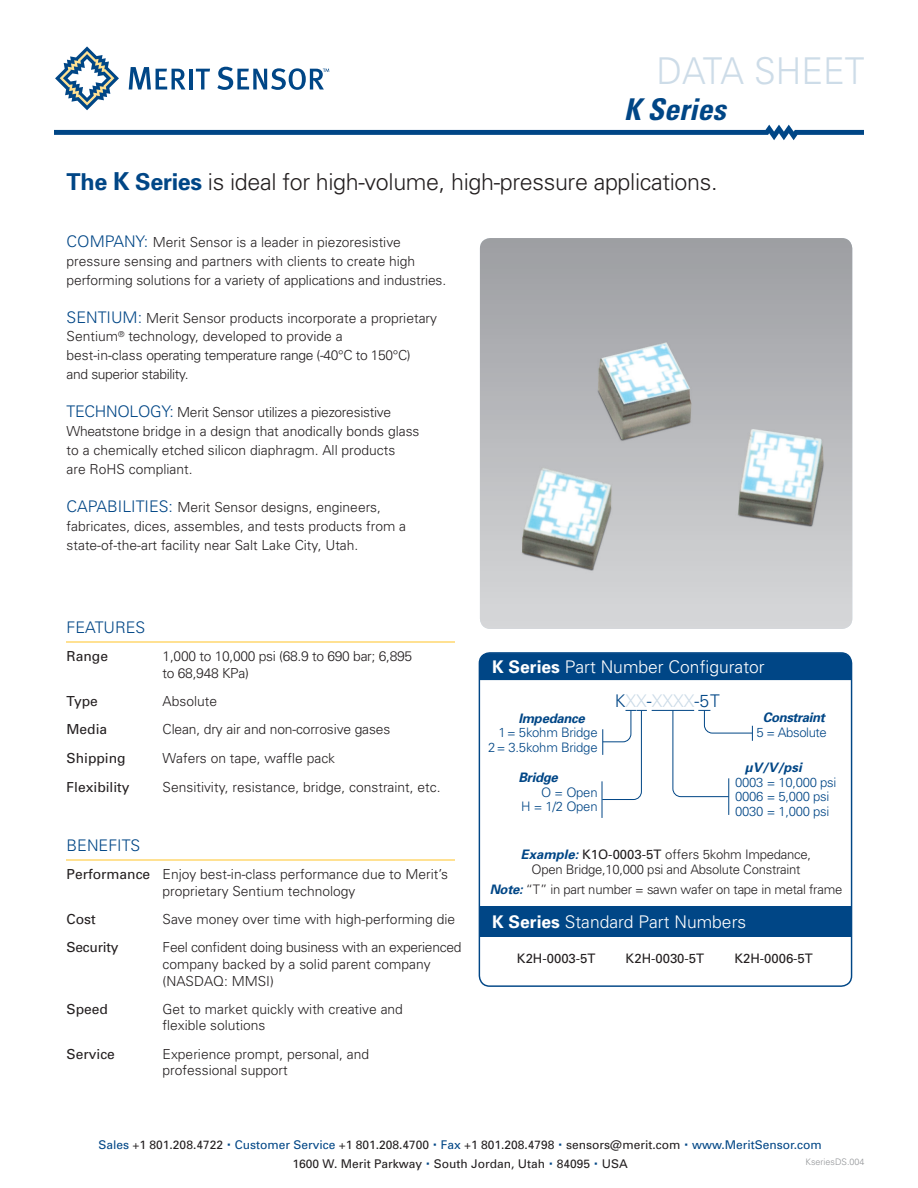
<style>
.page{position:relative;width:918px;height:1188px;background:#fff}
.page>*{position:absolute;margin:0;border:0;box-sizing:border-box;transform-origin:0 0}
.t1{font:300 36.9px "Univers";color:#cddce8;scale:.96 1}
.t2{font:italic 700 condensed 30px "Univers";color:#004686}
.t3{font:300 23.25px "Univers";letter-spacing:-.015em;color:#231f20}
.t4{font:300 17.4px "Univers";color:#fff}
.t5{font:300 17.4px "Univers";color:#cddce8}
.t6{font:300 16.05px "Univers";color:#004686}
.t7{font:300 13.8px/16.6px "Univers";color:#231f20}
.t8{font:300 13.8px "Univers";letter-spacing:-.02em;color:#231f20}
.t9{font:300 13.8px "Univers";letter-spacing:-.025em;color:#231f20}
.t10{font:13.8px "Univers";color:#231f20}
.t11{font:13.8px "Univers";letter-spacing:-.02em;color:#231f20}
.t12{font:300 13.05px/14.5px "Univers";letter-spacing:-.02em;color:#231f20;text-align:center}
.t13{font:300 13.05px/14.5px "Univers";letter-spacing:-.02em;color:#004686}
.t14{font:13.05px "Univers";color:#231f20}
.t15{font:italic 700 13.05px "Univers";letter-spacing:-.02em;color:#004686}
.t16{font:12px "Univers";color:#231f20}
.t17{font:300 9px "Univers";color:#939598}
.s1{font-weight:700;color:#004686}
.s2{font-weight:700;font-size:24.75px;color:#004686}
.s3{font-size:16.05px;color:#004686}
.s4{font-weight:400}
.s5{font-weight:700}
.s6{color:#004686}
.s7{font-weight:700;font-style:italic;color:#004686}
.s8{font-size:18px;color:#004686}
</style>
<div class="page">
<svg style="left:54px;top:125px;width:810px;height:15px"></svg>
<svg style="left:55px;top:46px;width:64px;height:64px"></svg>
<svg style="left:129px;top:67px;width:57px;height:22px"></svg>
<hr style="left:189px;top:69px;width:4px;height:20px;background:#004686">
<svg style="left:196px;top:69px;width:14px;height:20px"></svg>
<svg style="left:217px;top:67px;width:112px;height:23px"></svg>
<hr style="left:67px;top:860px;width:388px;height:1px;background:#ffe192">
<hr style="left:67px;top:641px;width:388px;height:1px;background:#ffe192">
<div style="left:480px;top:653px;width:372px;height:27px;background:#004686"></div>
<div style="left:479px;top:906px;width:372px;height:30px;background:#004686"></div>
<hr style="left:652px;top:710px;width:42px;height:1px;background:#004686">
<hr style="left:728px;top:778px;width:1px;height:37px;background:#004686">
<hr style="left:602px;top:781px;width:1px;height:37px;background:#004686">
<svg style="left:672px;top:710px;width:81px;height:87px"></svg>
<svg style="left:602px;top:710px;width:45px;height:90px"></svg>
<img style="left:480px;top:238px;width:372px;height:391px">
<p class="t1" style="left:656px;top:49px;width:218px">DATA SHEET</p>
<p class="t2" style="left:624px;top:91px;width:103px">K Series</p>
<p class="t3" style="left:67px;top:168px;width:653px"><span class="s1">The</span> <span class="s2">K</span> <span class="s1">Series</span> is ideal for high-volume, high-pressure applications.</p>
<p class="t7" style="left:67px;top:232px;width:381px;line-height:18.9px"><span class="s3">COMPANY:</span> Merit Sensor is a leader in piezoresistive pressure sensing and partners with clients to create high performing solutions for a variety of applications and industries.</p>
<p class="t7" style="left:67px;top:308px;width:372px;line-height:18.9px"><span class="s3">SENTIUM:</span> Merit Sensor products incorporate a proprietary<br>Sentium<sup>®</sup> technology, developed to provide a</p>
<p class="t9" style="left:67px;top:347px;width:346px">best-in-class operating temperature range (-40°C to 150°C)</p>
<p class="t9" style="left:67px;top:366px;width:124px">and superior stability.</p>
<p class="t8" style="left:67px;top:404px;width:326px"><span class="s3">TECHNOLOGY:</span> Merit Sensor utilizes a piezoresistive</p>
<p class="t7" style="left:67px;top:422px;width:354px">Wheatstone bridge in a design that anodically bonds glass</p>
<p class="t7" style="left:67px;top:441px;width:330px">to a chemically etched silicon diaphragm. All products</p>
<p class="t7" style="left:67px;top:460px;width:127px">are RoHS compliant.</p>
<p class="t7" style="left:67px;top:498px;width:316px"><span class="s3">CAPABILITIES:</span> Merit Sensor designs, engineers,</p>
<p class="t7" style="left:67px;top:516px;width:341px;line-height:18.9px">fabricates, dices, assembles, and tests products from a state-of-the-art facility near Salt Lake City, Utah.</p>
<p class="t6" style="left:67px;top:618px;width:80px">FEATURES</p>
<p class="t10" style="left:67px;top:648px;width:43px">Range</p>
<p class="t8" style="left:163px;top:648px;width:251px">1,000 to 10,000 psi (68.9 to 690 bar; 6,895</p>
<p class="t8" style="left:163px;top:665px;width:88px">to 68,948 KPa)</p>
<p class="t10" style="left:67px;top:693px;width:33px">Type</p>
<p class="t7" style="left:163px;top:693px;width:56px">Absolute</p>
<p class="t10" style="left:67px;top:721px;width:42px">Media</p>
<p class="t7" style="left:163px;top:721px;width:229px">Clean, dry air and non-corrosive gases</p>
<p class="t10" style="left:67px;top:749px;width:61px">Shipping</p>
<p class="t7" style="left:163px;top:749px;width:174px">Wafers on tape, waffle pack</p>
<p class="t10" style="left:67px;top:778px;width:65px">Flexibility</p>
<p class="t7" style="left:163px;top:778px;width:280px">Sensitivity, resistance, bridge, constraint, etc.</p>
<p class="t6" style="left:67px;top:836px;width:75px">BENEFITS</p>
<p class="t7" style="left:67px;top:866px;width:383px;text-align:center"><span class="s4">Performance</span> Enjoy best-in-class performance due to Merit’s proprietary Sentium technology</p>
<p class="t10" style="left:67px;top:911px;width:31px">Cost</p>
<p class="t7" style="left:163px;top:910px;width:294px">Save money over time with high-performing die</p>
<p class="t11" style="left:67px;top:939px;width:53px">Security</p>
<p class="t7" style="left:163px;top:939px;width:300px">Feel confident doing business with an experienced company backed by a solid parent company (NASDAQ: MMSI)</p>
<p class="t10" style="left:67px;top:1000px;width:43px">Speed</p>
<p class="t7" style="left:163px;top:1000px;width:242px">Get to market quickly with creative and flexible solutions</p>
<p class="t10" style="left:67px;top:1045px;width:50px">Service</p>
<p class="t7" style="left:163px;top:1045px;width:208px">Experience prompt, personal, and professional support</p>
<p class="t4" style="left:492px;top:657px;width:274px"><span class="s5">K Series</span> Part Number Configurator</p>
<p class="t15" style="left:763px;top:709px;width:63px">Constraint</p>
<p class="t13" style="left:756px;top:725px;width:72px">5 = Absolute</p>
<p class="t15" style="left:745px;top:759px;width:58px">μV/V/psi</p>
<p class="t13" style="left:735px;top:774px;width:103px">0003 = 10,000 psi</p>
<p class="t13" style="left:735px;top:789px;width:96px">0006 = 5,000 psi<br>0030 = 1,000 psi</p>
<p class="t5" style="left:615px;top:690px;width:106px"><span class="s6">K</span>XX<span class="s6">-</span>XXXX<span class="s6">-5T</span></p>
<p class="t15" style="left:519px;top:710px;width:68px">Impedance</p>
<p class="t13" style="left:498px;top:725px;width:101px">1 = 5kohm Bridge</p>
<p class="t13" style="left:488px;top:739px;width:111px">2 = 3.5kohm Bridge</p>
<p class="t15" style="left:518px;top:769px;width:41px">Bridge</p>
<p class="t13" style="left:541px;top:785px;width:58px">O = Open</p>
<p class="t13" style="left:521px;top:799px;width:78px">H = 1/2 Open</p>
<p class="t12" style="left:521px;top:847px;width:292px"><span class="s7">Example:</span> <span class="s4">K1O-0003-5T</span> offers 5kohm Impedance,<br>Open Bridge,10,000 psi and Absolute Constraint</p>
<p class="t12" style="left:490px;top:882px;width:354px"><span class="s7">Note:</span> “T” in part number = sawn wafer on tape in metal frame</p>
<p class="t4" style="left:492px;top:911px;width:256px"><span class="s5">K Series</span> Standard Part Numbers</p>
<p class="t14" style="left:517px;top:950px;width:80px">K2H-0003-5T</p>
<p class="t14" style="left:626px;top:950px;width:80px">K2H-0030-5T</p>
<p class="t14" style="left:734px;top:950px;width:80px">K2H-0006-5T</p>
<p class="t16" style="left:99px;top:1137px;width:725px"><span class="s6">Sales</span> +1 801.208.4722 <span class="s8">·</span> <span class="s6">Customer Service</span> +1 801.208.4700 <span class="s8">·</span> <span class="s6">Fax</span> +1 801.208.4798 <span class="s8">·</span> sensors@merit.com <span class="s8">·</span> <span class="s6">www.MeritSensor.com</span></p>
<p class="t16" style="left:293px;top:1157px;width:337px">1600 W. Merit Parkway <span class="s8">·</span> South Jordan, Utah <span class="s8">·</span> 84095 <span class="s8">·</span> USA</p>
<p class="t17" style="left:806px;top:1157px;width:61px">KseriesDS.004</p>
</div>
